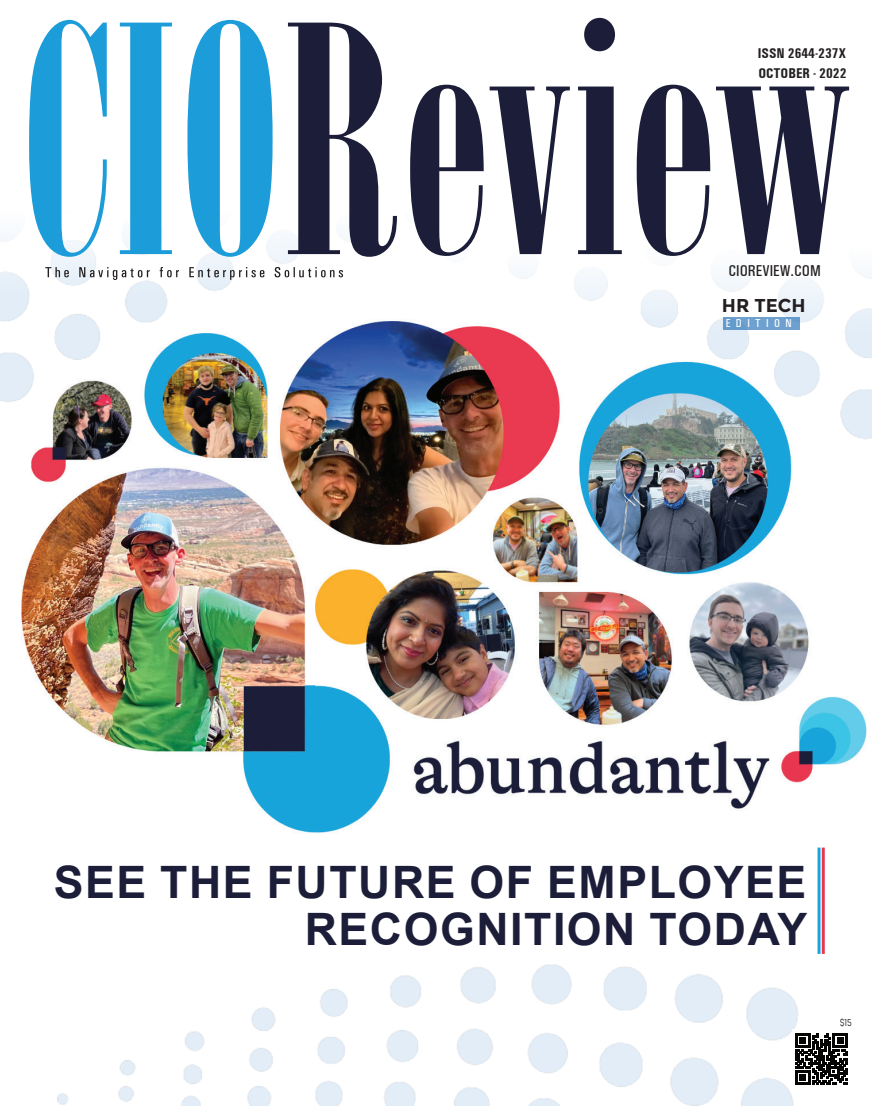
<style>
.page{position:relative;width:872px;height:1106px;background:#fff}
.page>*{position:absolute;margin:0;border:0;box-sizing:border-box;transform-origin:0 0}
.t1{font:347.1px "Arsis D";letter-spacing:.015em;color:#1c1e39}
.t2{font:700 44.7px/47.1px "Arial";letter-spacing:.035em;color:#1c1e39;text-align:right}
.t3{font:700 18.6px "Montserrat";color:#231f20}
.t4{font:500 condensed 15.75px "Univers";color:#231f20}
.t5{font:700 condensed 14.25px "Univers";color:#231f20}
.t6{font:500 condensed 11.55px "Univers";letter-spacing:.47em;color:#fff}
.t7{font:10.2px "Zag";color:#231f20}
.s1{color:#1c9cd8}
</style>
<div class="page">
<img style="left:22px;top:624px;width:845px;height:255px">
<img style="left:0;top:236px;width:139px;height:388px">
<img style="left:139px;top:236px;width:733px;height:424px">
<img style="left:22px;top:799px;width:783px;height:307px">
<svg style="left:45px;top:267px;width:298px;height:13px"></svg>
<div style="left:792px;top:1029px;width:59px;height:59px;background:#fff"></div>
<svg style="left:795px;top:1033px;width:52px;height:51px"></svg>
<div style="left:723px;top:317px;width:76px;height:13px;background:#6ea1d0"></div>
<hr style="left:817px;top:847px;width:3px;height:107px;background:#1aa4da">
<hr style="left:821px;top:847px;width:3px;height:107px;background:#e83850">
<h1 class="t1" style="left:22px;top:-38px;width:827px"><span class="s1">CIO</span>Review</h1>
<p class="t4" style="left:728px;top:262px;width:94px">CIOREVIEW.COM</p>
<p class="t5" style="left:758px;top:45px;width:90px">ISSN 2644-237X</p>
<p class="t5" style="left:758px;top:65px;width:90px">OCTOBER - 2022</p>
<p class="t3" style="left:722px;top:294px;width:85px">HR TECH</p>
<p class="t6" style="left:725px;top:316px;width:68px">EDITION</p>
<p class="t2" style="left:54px;top:859px;width:755px">SEE THE FUTURE OF EMPLOYEE<br>RECOGNITION TODAY</p>
<p class="t7" style="left:840px;top:1017px;width:13px">$15</p>
</div>
